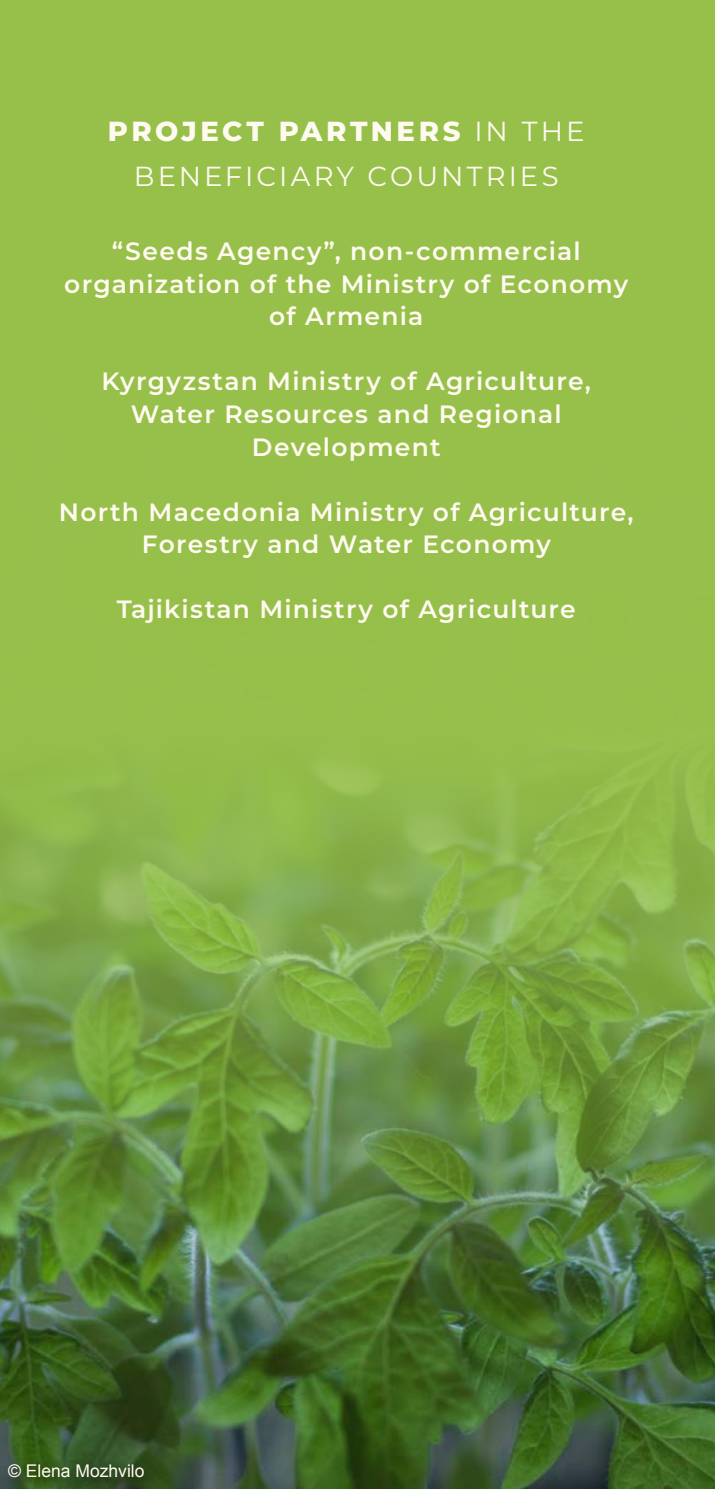
<style>
.page{position:relative;width:715px;height:1489px;background:#fff}
.page>*{position:absolute;margin:0;border:0;box-sizing:border-box;transform-origin:0 0}
.t1{font:27.5px/45px "Montserrat";letter-spacing:.11em;color:#fffaf0;text-align:center}
.t2{font:600 25px/32.5px "Montserrat";letter-spacing:.05em;color:#fffaf0;text-align:center}
.t3{font:17.5px "Arial";color:#fffaf0}
.s1{font-weight:800}
</style>
<div class="page">
<div style="left:0;top:0;width:715px;height:1488px;background:#97c04b"></div>
<img style="left:0;top:767px;width:715px;height:721px">
<div style="left:0;top:1455px;width:162px;height:33px;background:#000;opacity:.75"></div>
<p class="t1" style="left:108px;top:108px;width:478px"><span class="s1">PROJECT PARTNERS</span> IN THE<br>BENEFICIARY COUNTRIES</p>
<p class="t2" style="left:64px;top:234px;width:565px">“Seeds Agency”, non-commercial organization of the Ministry of Economy of Armenia</p>
<p class="t2" style="left:101px;top:364px;width:491px">Kyrgyzstan Ministry of Agriculture,<br>Water Resources and Regional<br>Development</p>
<p class="t2" style="left:59px;top:494px;width:576px">North Macedonia Ministry of Agriculture,<br>Forestry and Water Economy</p>
<p class="t2" style="left:117px;top:592px;width:461px">Tajikistan Ministry of Agriculture</p>
<p class="t3" style="left:8px;top:1458px;width:138px">© Elena Mozhvilo</p>
</div>
